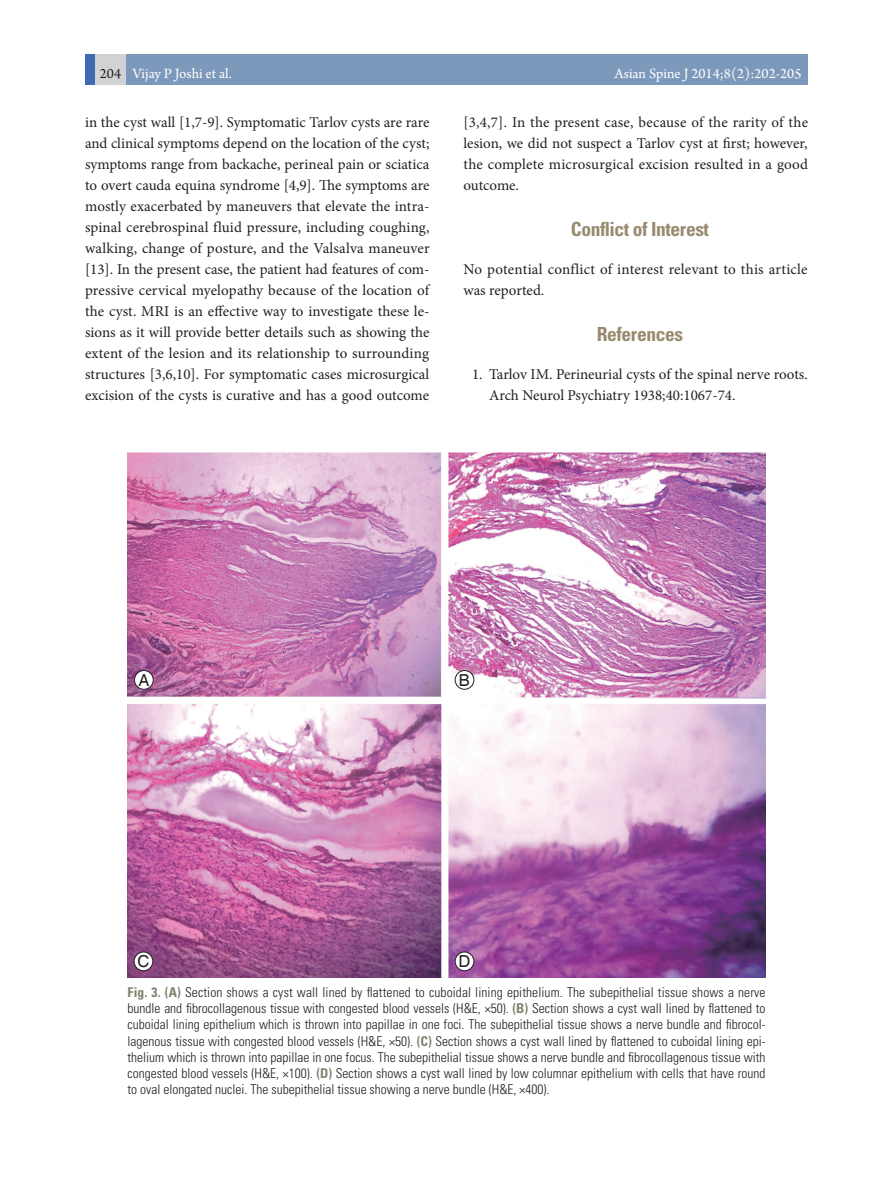
<style>
.page{position:relative;width:893px;height:1191px;background:#fff}
.page>*{position:absolute;margin:0;border:0;box-sizing:border-box;transform-origin:0 0}
.본문_대제목{font:700 condensed 19.5px "Univers LT Std";letter-spacing:-.02em;color:#988a6f}
.t1{font:16.5px "Helvetica";color:#231f20}
.본문_내용_첫문단{font:15px/21px "Minion Pro";letter-spacing:.005em;color:#231f20;text-align:justify}
.참고문헌_1-9{font:15px/21px "Minion Pro";color:#231f20}
.t2{font:15px "Arno Pro";color:#fff}
.t3{font:300 condensed 13.5px/16.2px "Univers LT Std";color:#231f20;text-align:justify}
.s1{color:#231f20}
.s2{font-weight:700;color:#82806e}
</style>
<div class="page">
<div style="left:85px;top:54px;width:58px;height:30px;background:#d1d2d4"></div>
<div style="left:126px;top:54px;width:682px;height:30px;background:#7c98bb"></div>
<div style="left:85px;top:54px;width:10px;height:30px;background:#406ab4"></div>
<img style="left:128px;top:452px;width:637px;height:525px">
<div style="left:135px;top:670px;width:18px;height:19px;background:#fff;border-radius:50%"></div>
<div style="left:134px;top:670px;width:19px;height:19px;border:1px solid #231f20;border-radius:50%"></div>
<div style="left:455px;top:670px;width:19px;height:19px;background:#fff;border-radius:50%"></div>
<div style="left:455px;top:670px;width:19px;height:19px;border:1px solid #231f20;border-radius:50%"></div>
<div style="left:134px;top:952px;width:19px;height:18px;background:#fff;border-radius:50%"></div>
<div style="left:134px;top:951px;width:19px;height:20px;border:1px solid #231f20;border-radius:50%"></div>
<div style="left:455px;top:952px;width:19px;height:18px;background:#fff;border-radius:50%"></div>
<div style="left:455px;top:951px;width:19px;height:20px;border:1px solid #231f20;border-radius:50%"></div>
<p class="t2" style="left:100px;top:65px;width:133px"><span class="s1">204</span> Vijay P Joshi et al.</p>
<p class="t2" style="left:614px;top:65px;width:189px">Asian Spine J 2014;8(2):202-205</p>
<p class="본문_내용_첫문단" style="left:85px;top:112px;width:346px">in the cyst wall [1,7-9]. Symptomatic Tarlov cysts are rare and clinical symptoms depend on the location of the cyst; symptoms range from backache, perineal pain or sciatica to overt cauda equina syndrome [4,9]. The symptoms are mostly exacerbated by maneuvers that elevate the intra&shy;spinal cerebrospinal fluid pressure, including coughing, walking, change of posture, and the Valsalva maneuver [13]. In the present case, the patient had features of com&shy;pressive cervical myelopathy because of the location of the cyst. MRI is an effective way to investigate these le&shy;sions as it will provide better details such as showing the extent of the lesion and its relationship to surrounding structures [3,6,10]. For symptomatic cases microsurgical excision of the cysts is curative and has a good outcome</p>
<p class="본문_내용_첫문단" style="left:463px;top:112px;width:346px">[3,4,7]. In the present case, because of the rarity of the lesion, we did not suspect a Tarlov cyst at first; however, the complete microsurgical excision resulted in a good outcome.</p>
<p class="본문_대제목" style="left:571px;top:217px;width:140px">Conflict of Interest</p>
<p class="본문_내용_첫문단" style="left:463px;top:259px;width:346px">No potential conflict of interest relevant to this article was reported.</p>
<p class="본문_대제목" style="left:597px;top:322px;width:88px">References</p>
<p class="참고문헌_1-9" style="left:489px;top:364px;width:320px;text-indent:-17px">1. Tarlov IM. Perineurial cysts of the spinal nerve roots.<br>Arch Neurol Psychiatry 1938;40:1067-74.</p>
<p class="t1" style="left:138px;top:670px;width:13px">A</p>
<p class="t1" style="left:459px;top:670px;width:13px">B</p>
<p class="t1" style="left:137px;top:952px;width:13px">C</p>
<p class="t1" style="left:458px;top:952px;width:13px">D</p>
<p class="t3" style="left:128px;top:984px;width:639px"><span class="s2">Fig. 3. (A)</span> Section shows a cyst wall lined by flattened to cuboidal lining epithelium. The subepithelial tissue shows a nerve bundle and fibrocollagenous tissue with congested blood vessels (H&amp;E, ×50). <span class="s2">(B)</span> Section shows a cyst wall lined by flattened to cuboidal lining epithelium which is thrown into papillae in one foci. The subepithelial tissue shows a nerve bundle and fibrocol&shy;lagenous tissue with congested blood vessels (H&amp;E, ×50). <span class="s2">(C)</span> Section shows a cyst wall lined by flattened to cuboidal lining epi&shy;thelium which is thrown into papillae in one focus. The subepithelial tissue shows a nerve bundle and fibrocollagenous tissue with congested blood vessels (H&amp;E, ×100). <span class="s2">(D)</span> Section shows a cyst wall lined by low columnar epithelium with cells that have round to oval elongated nuclei. The subepithelial tissue showing a nerve bundle (H&amp;E, ×400).</p>
</div>
